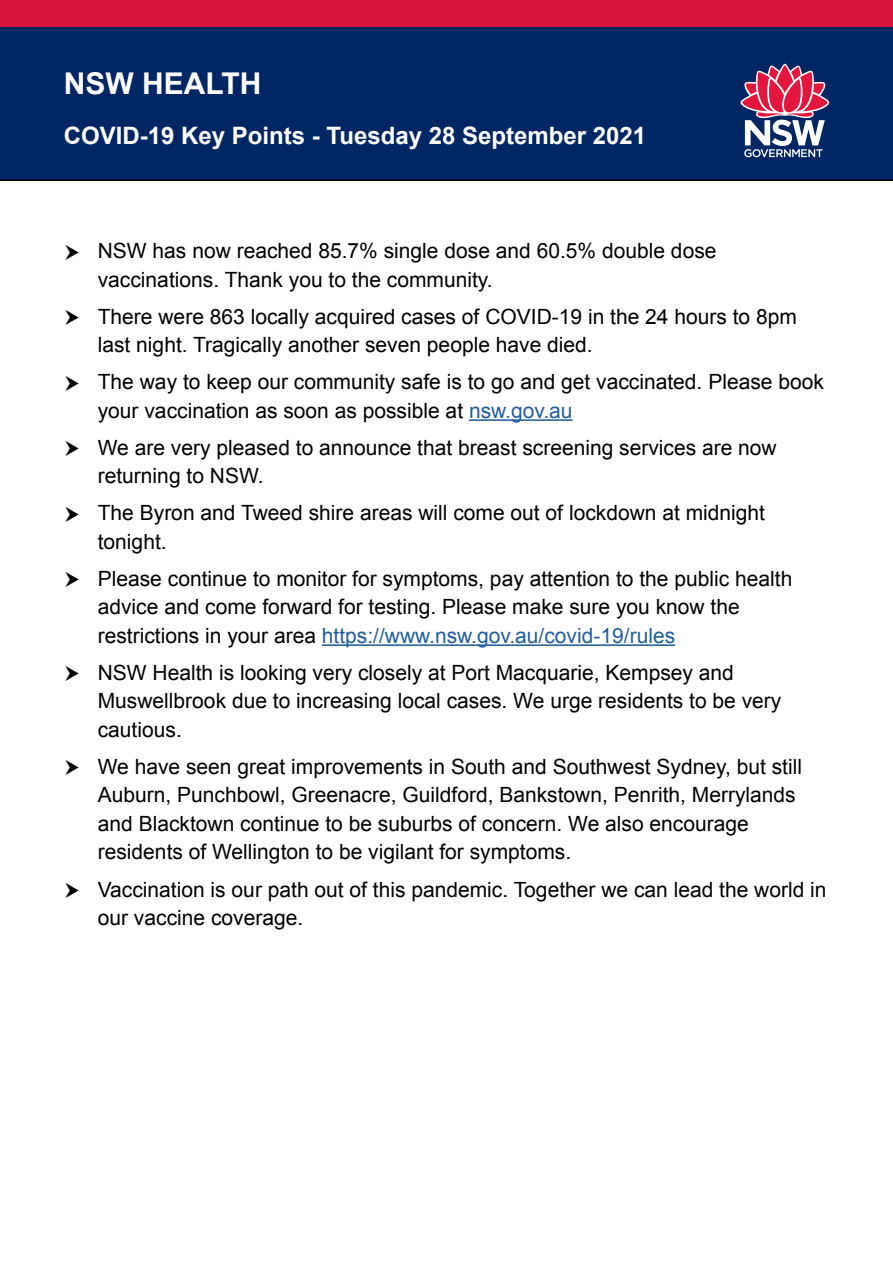
<style>
.page{position:relative;width:893px;height:1263px;background:#fff}
.page>*{position:absolute;margin:0;border:0;box-sizing:border-box;transform-origin:0 0}
.t1{font:700 30px "Arial";color:#fff}
.t2{font:700 24px "Arial";color:#fff}
.t3{font:21px/28.5px "Arial";color:#000}
.s1{color:#215e9e}
</style>
<div class="page">
<img style="left:0;top:0;width:893px;height:180px">
<svg style="left:741px;top:64px;width:88px;height:93px"></svg>
<hr style="left:469px;top:419px;width:104px;height:2px;background:#215e9e">
<hr style="left:322px;top:644px;width:353px;height:2px;background:#215e9e">
<p class="t1" style="left:64px;top:64px;width:199px">NSW HEALTH</p>
<p class="t2" style="left:64px;top:120px;width:584px">COVID-19 Key Points - Tuesday 28 September 2021</p>
<p class="t3" style="left:98px;top:237px;width:620px">NSW has now reached 85.7% single dose and 60.5% double dose vaccinations. Thank you to the community.</p>
<p class="t3" style="left:98px;top:302px;width:701px">There were 863 locally acquired cases of COVID-19 in the 24 hours to 8pm last night. Tragically another seven people have died.</p>
<p class="t3" style="left:98px;top:368px;width:728px">The way to keep our community safe is to go and get vaccinated. Please book your vaccination as soon as possible at <span class="s1">nsw.gov.au</span></p>
<p class="t3" style="left:98px;top:433px;width:680px">We are very pleased to announce that breast screening services are now returning to NSW.</p>
<p class="t3" style="left:98px;top:499px;width:669px">The Byron and Tweed shire areas will come out of lockdown at midnight tonight.</p>
<p class="t3" style="left:98px;top:564px;width:696px">Please continue to monitor for symptoms, pay attention to the public health advice and come forward for testing. Please make sure you know the restrictions in your area <span class="s1">https://www.nsw.gov.au/covid-19/rules</span></p>
<p class="t3" style="left:98px;top:658px;width:685px">NSW Health is looking very closely at Port Macquarie, Kempsey and<br>Muswellbrook due to increasing local cases. We urge residents to be very cautious.</p>
<p class="t3" style="left:98px;top:752px;width:706px">We have seen great improvements in South and Southwest Sydney, but still Auburn, Punchbowl, Greenacre, Guildford, Bankstown, Penrith, Merrylands and Blacktown continue to be suburbs of concern. We also encourage residents of Wellington to be vigilant for symptoms.</p>
<p class="t3" style="left:98px;top:875px;width:730px">Vaccination is our path out of this pandemic. Together we can lead the world in our vaccine coverage.</p>
</div>
